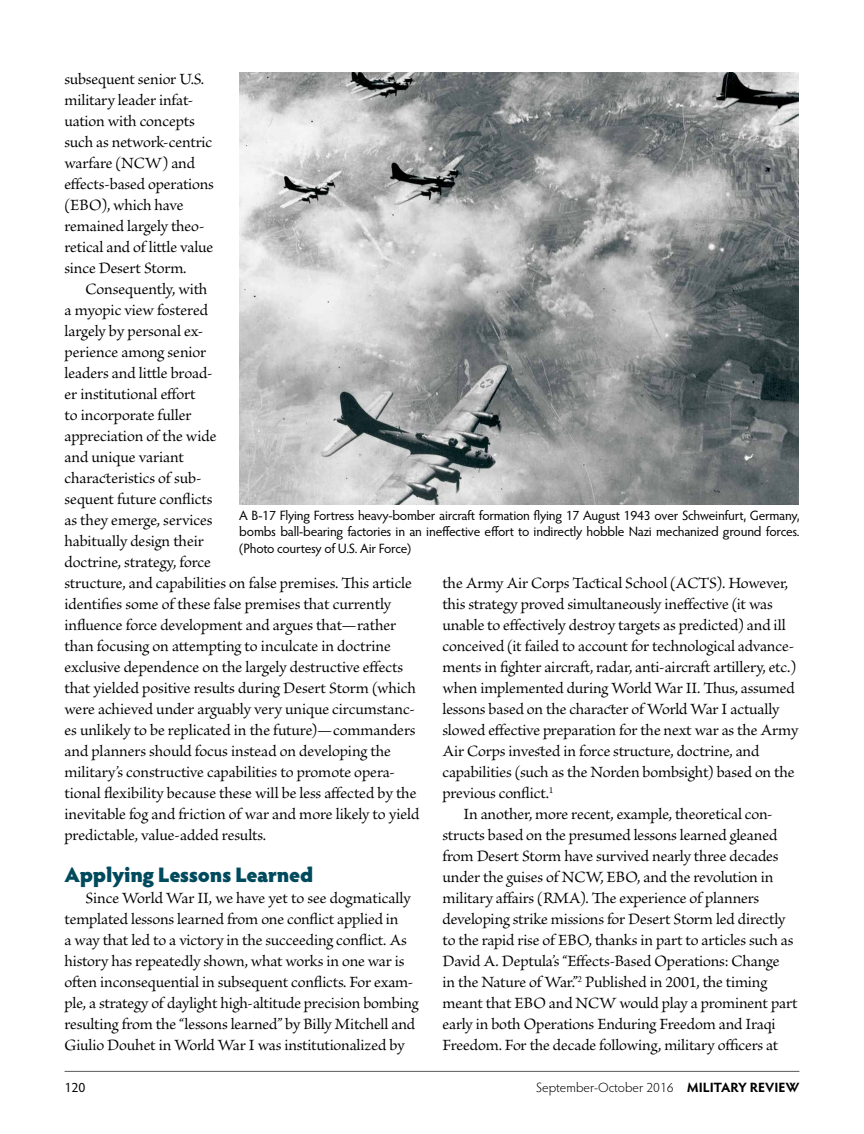
<style>
.page{position:relative;width:864px;height:1134px;background:#fff}
.page>*{position:absolute;margin:0;border:0;box-sizing:border-box;transform-origin:0 0}
.t1{font:900 21px "Hypatia Sans Pro";letter-spacing:-.015em;color:#004a5d}
.t2{font:16.5px/21px "Brioso Pro";letter-spacing:-.01em;color:#000}
.t3{font:13.5px/16.5px "Hypatia Sans Pro";letter-spacing:-.015em;color:#000;text-align:justify}
.t4{font:300 13.5px "Hypatia Sans Pro";color:#000}
.s1{font-weight:700}
</style>
<div class="page">
<hr style="left:65px;top:1071px;width:734px;height:1px;background:#58595b">
<img style="left:239px;top:73px;width:560px;height:432px">
<p class="t2" style="left:64px;top:69px;width:151px">subsequent senior U.S. military leader infat&shy;uation with concepts such as network-centric warfare (NCW) and effects-based operations (EBO), which have remained largely theo&shy;retical and of little value since Desert Storm.</p>
<p class="t2" style="left:64px;top:279px;width:356px;text-indent:21px">Consequently, with<br>a myopic view fostered<br>largely by personal ex-<br>perience among senior<br>leaders and little broad-<br>er institutional effort<br>to incorporate fuller<br>appreciation of the wide<br>and unique variant<br>characteristics of sub-<br>sequent future conflicts<br>as they emerge, services<br>habitually design their<br>doctrine, strategy, force<br>structure, and capabilities on false premises. This article identifies some of these false premises that currently influence force development and argues that—rather than focusing on attempting to inculcate in doctrine exclusive dependence on the largely destructive effects that yielded positive results during Desert Storm (which were achieved under arguably very unique circumstanc&shy;es unlikely to be replicated in the future)—commanders and planners should focus instead on developing the military’s constructive capabilities to promote opera&shy;tional flexibility because these will be less affected by the inevitable fog and friction of war and more likely to yield predictable, value-added results.</p>
<p class="t1" style="left:64px;top:859px;width:251px">Applying Lessons Learned</p>
<p class="t2" style="left:64px;top:888px;width:356px;text-indent:21px">Since World War II, we have yet to see dogmatically templated lessons learned from one conflict applied in<br>a way that led to a victory in the succeeding conflict. As history has repeatedly shown, what works in one war is often inconsequential in subsequent conflicts. For exam&shy;ple, a strategy of daylight high-altitude precision bombing resulting from the “lessons learned” by Billy Mitchell and Giulio Douhet in World War I was institutionalized by</p>
<p class="t3" style="left:239px;top:507px;width:562px">A B-17 Flying Fortress heavy-bomber aircraft formation flying 17 August 1943 over Schweinfurt, Germany, bombs ball-bearing factories in an ineffective effort to indirectly hobble Nazi mechanized ground forces. (Photo courtesy of U.S. Air Force)</p>
<p class="t2" style="left:442px;top:573px;width:347px">the Army Air Corps Tactical School (ACTS). However,</p>
<p class="t2" style="left:442px;top:594px;width:332px">this strategy proved simultaneously ineffective (it was</p>
<p class="t2" style="left:442px;top:615px;width:345px">unable to effectively destroy targets as predicted) and ill</p>
<p class="t2" style="left:442px;top:636px;width:353px">conceived (it failed to account for technological advance-</p>
<p class="t2" style="left:442px;top:657px;width:355px">ments in fighter aircraft, radar, anti-aircraft artillery, etc.)</p>
<p class="t2" style="left:442px;top:678px;width:354px">when implemented during World War II. Thus, assumed</p>
<p class="t2" style="left:442px;top:699px;width:338px">lessons based on the character of World War I actually</p>
<p class="t2" style="left:442px;top:720px;width:357px">slowed effective preparation for the next war as the Army</p>
<p class="t2" style="left:442px;top:741px;width:319px">Air Corps invested in force structure, doctrine, and</p>
<p class="t2" style="left:442px;top:762px;width:354px">capabilities (such as the Norden bombsight) based on the</p>
<p class="t2" style="left:442px;top:783px;width:112px">previous conflict.<sup>1</sup></p>
<p class="t2" style="left:464px;top:804px;width:311px">In another, more recent, example, theoretical con-</p>
<p class="t2" style="left:443px;top:825px;width:336px">structs based on the presumed lessons learned gleaned</p>
<p class="t2" style="left:443px;top:846px;width:338px">from Desert Storm have survived nearly three decades</p>
<p class="t2" style="left:443px;top:867px;width:333px">under the guises of NCW, EBO, and the revolution in</p>
<p class="t2" style="left:443px;top:888px;width:318px">military affairs (RMA). The experience of planners</p>
<p class="t2" style="left:443px;top:909px;width:344px">developing strike missions for Desert Storm led directly</p>
<p class="t2" style="left:443px;top:930px;width:352px">to the rapid rise of EBO, thanks in part to articles such as</p>
<p class="t2" style="left:443px;top:951px;width:339px">David A. Deptula’s “Effects-Based Operations: Change</p>
<p class="t2" style="left:443px;top:972px;width:326px">in the Nature of War.”<sup>2</sup> Published in 2001, the timing</p>
<p class="t2" style="left:443px;top:993px;width:357px">meant that EBO and NCW would play a prominent part</p>
<p class="t2" style="left:443px;top:1014px;width:335px">early in both Operations Enduring Freedom and Iraqi</p>
<p class="t2" style="left:443px;top:1035px;width:337px">Freedom. For the decade following, military officers at</p>
<p class="t3" style="left:64px;top:1079px;width:22px">120</p>
<p class="t4" style="left:536px;top:1079px;width:265px">September-October 2016 <span class="s1">MILITARY REVIEW</span></p>
</div>
